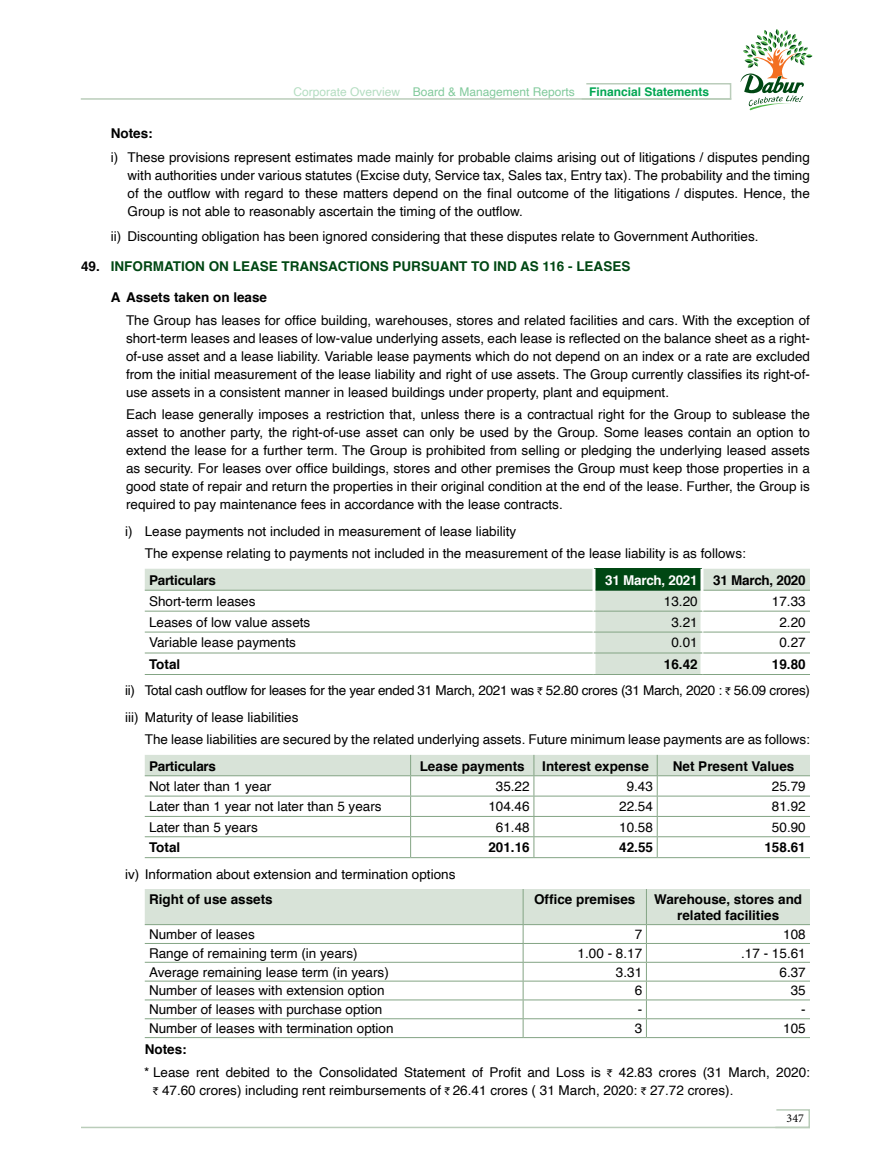
<style>
.page{position:relative;width:891px;height:1161px;background:#fff}
.page>*{position:absolute;margin:0;border:0;box-sizing:border-box;transform-origin:0 0}
.t1{font:13.5px/18px "Helvetica";color:#000;text-align:justify}
.t2{font:700 13.5px/16.2px "Helvetica";color:#000;text-align:center}
.t3{font:13.5px/26.4px "Helvetica";letter-spacing:-.02em;color:#000}
.t4{font:700 13.5px "Helvetica";color:#004713}
.t5{font:700 13.5px "Helvetica";letter-spacing:-.02em;color:#fff}
.t6{font:700 13.5px "Helvetica";letter-spacing:-.02em;color:#000}
.t7{font:12px "Helvetica";color:#82ca9c}
.t8{font:12px "Minion Pro";color:#000}
.s1{color:#b4ddc1}
.s2{font-weight:700;color:#00a651}
.s3{color:#000}
.s4{font-weight:700}
.s5{font-family:"Rupee Foradian";font-size:10.5px}
</style>
<div class="page">
<svg style="left:741px;top:29px;width:71px;height:81px"></svg>
<hr style="left:81px;top:98px;width:650px;height:2px;background:#bacdba">
<svg style="left:580px;top:83px;width:152px;height:17px"></svg>
<hr style="left:81px;top:1127px;width:729px;height:1px;background:#bacdba">
<svg style="left:774px;top:1109px;width:36px;height:20px"></svg>
<svg style="left:145px;top:569px;width:665px;height:105px"></svg>
<div style="left:594px;top:569px;width:108px;height:21px;background:#004713"></div>
<hr style="left:145px;top:611px;width:449px;height:1px;background:#83a484">
<hr style="left:702px;top:611px;width:108px;height:1px;background:#83a484">
<hr style="left:145px;top:632px;width:449px;height:1px;background:#83a484">
<hr style="left:702px;top:632px;width:108px;height:1px;background:#83a484">
<hr style="left:145px;top:653px;width:449px;height:1px;background:#83a484">
<hr style="left:702px;top:653px;width:108px;height:1px;background:#83a484">
<hr style="left:145px;top:674px;width:449px;height:1px;background:#83a484">
<hr style="left:702px;top:674px;width:108px;height:1px;background:#83a484">
<svg style="left:592px;top:569px;width:4px;height:21px"></svg>
<svg style="left:700px;top:569px;width:4px;height:21px"></svg>
<svg style="left:592px;top:590px;width:4px;height:21px"></svg>
<svg style="left:700px;top:590px;width:4px;height:21px"></svg>
<svg style="left:592px;top:612px;width:4px;height:20px"></svg>
<svg style="left:700px;top:612px;width:4px;height:20px"></svg>
<svg style="left:592px;top:632px;width:4px;height:21px"></svg>
<svg style="left:700px;top:632px;width:4px;height:21px"></svg>
<svg style="left:592px;top:653px;width:4px;height:21px"></svg>
<svg style="left:700px;top:653px;width:4px;height:21px"></svg>
<hr style="left:596px;top:590px;width:104px;height:1px;background:#004713">
<hr style="left:594px;top:611px;width:108px;height:1px;background:#83a484">
<hr style="left:594px;top:632px;width:108px;height:1px;background:#83a484">
<hr style="left:594px;top:653px;width:108px;height:1px;background:#83a484">
<hr style="left:594px;top:674px;width:108px;height:1px;background:#83a484">
<hr style="left:145px;top:590px;width:447px;height:1px;background:#83a484">
<hr style="left:704px;top:590px;width:106px;height:1px;background:#83a484">
<svg style="left:145px;top:755px;width:665px;height:102px"></svg>
<hr style="left:145px;top:857px;width:266px;height:1px;background:#83a484">
<hr style="left:411px;top:857px;width:123px;height:1px;background:#83a484">
<hr style="left:534px;top:857px;width:123px;height:1px;background:#83a484">
<hr style="left:657px;top:857px;width:153px;height:1px;background:#83a484">
<svg style="left:145px;top:889px;width:665px;height:148px"></svg>
<hr style="left:145px;top:1037px;width:378px;height:1px;background:#83a484">
<hr style="left:523px;top:1037px;width:123px;height:1px;background:#83a484">
<hr style="left:646px;top:1037px;width:164px;height:1px;background:#83a484">
<p class="t7" style="left:293px;top:82px;width:417px"><span class="s1">Corporate Overview</span> Board &amp; Management Reports <span class="s2">Financial Statements</span></p>
<p class="t2" style="left:111px;top:125px;width:43px">Notes:</p>
<p class="t1" style="left:128px;top:149px;width:684px;text-indent:-17px">i) These provisions represent estimates made mainly for probable claims arising out of litigations / disputes pending with authorities under various statutes (Excise duty, Service tax, Sales tax, Entry tax). The probability and the timing of the outflow with regard to these matters depend on the final outcome of the litigations / disputes. Hence, the Group is not able to reasonably ascertain the timing of the outflow.</p>
<p class="t1" style="left:111px;top:227px;width:649px">ii) Discounting obligation has been ignored considering that these disputes relate to Government Authorities.</p>
<p class="t4" style="left:81px;top:256px;width:44px"><span class="s3">49.</span> Information</p>
<p class="t4" style="left:209px;top:256px;width:34px">on lease</p>
<p class="t4" style="left:282px;top:256px;width:10px">transactions</p>
<p class="t4" style="left:393px;top:256px;width:11px">pursuant</p>
<p class="t4" style="left:471px;top:256px;width:124px">to Ind AS 116 - Leases</p>
<p class="t2" style="left:111px;top:290px;width:158px">A Assets taken on lease</p>
<p class="t1" style="left:126px;top:311px;width:685px">The Group has leases for office building, warehouses, stores and related facilities and cars. With the exception of short-term leases and leases of low-value underlying assets, each lease is reflected on the balance sheet as a right&shy;of-use asset and a lease liability. Variable lease payments which do not depend on an index or a rate are excluded from the initial measurement of the lease liability and right of use assets. The Group currently classifies its right-of&shy;use assets in a consistent manner in leased buildings under property, plant and equipment.</p>
<p class="t1" style="left:126px;top:406px;width:686px">Each lease generally imposes a restriction that, unless there is a contractual right for the Group to sublease the asset to another party, the right-of-use asset can only be used by the Group. Some leases contain an option to extend the lease for a further term. The Group is prohibited from selling or pledging the underlying leased assets as security. For leases over office buildings, stores and other premises the Group must keep those properties in a good state of repair and return the properties in their original condition at the end of the lease. Further, the Group is required to pay maintenance fees in accordance with the lease contracts.</p>
<p class="t1" style="left:145px;top:520px;width:603px;line-height:22.5px;text-indent:-20px">i) Lease payments not included in measurement of lease liability<br>The expense relating to payments not included in the measurement of the lease liability is as follows:</p>
<p class="t6" style="left:149px;top:569px;width:69px">Particulars</p>
<p class="t5" style="left:605px;top:569px;width:202px">31 March, 2021 <span class="s3">31 March, 2020</span></p>
<p class="t1" style="left:149px;top:592px;width:108px">Short-term leases</p>
<p class="t1" style="left:664px;top:592px;width:35px">13.20</p>
<p class="t1" style="left:772px;top:592px;width:35px">17.33</p>
<p class="t1" style="left:149px;top:613px;width:163px">Leases of low value assets</p>
<p class="t1" style="left:671px;top:613px;width:28px">3.21</p>
<p class="t1" style="left:779px;top:613px;width:28px">2.20</p>
<p class="t1" style="left:149px;top:634px;width:148px">Variable lease payments</p>
<p class="t1" style="left:671px;top:634px;width:28px">0.01</p>
<p class="t1" style="left:779px;top:634px;width:28px">0.27</p>
<p class="t2" style="left:149px;top:656px;width:33px">Total</p>
<p class="t2" style="left:664px;top:656px;width:35px">16.42</p>
<p class="t3" style="left:125px;top:651px;width:686px;text-indent:647px"><span class="s4">19.80 </span>ii) Total cash outflow for leases for the year ended 31 March, 2021 was <span class="s5">`</span> 52.80 crores (31 March, 2020 : <span class="s5">`</span> 56.09 crores) iii) Maturity of lease liabilities</p>
<p class="t1" style="left:145px;top:731px;width:667px">The lease liabilities are secured by the related underlying assets. Future minimum lease payments are as follows:</p>
<p class="t6" style="left:149px;top:755px;width:69px">Particulars</p>
<p class="t2" style="left:420px;top:758px;width:107px">Lease payments</p>
<p class="t2" style="left:542px;top:758px;width:108px">Interest expense</p>
<p class="t2" style="left:673px;top:758px;width:123px">Net Present Values</p>
<p class="t1" style="left:149px;top:778px;width:124px">Not later than 1 year</p>
<p class="t1" style="left:496px;top:778px;width:35px">35.22</p>
<p class="t1" style="left:627px;top:778px;width:28px">9.43</p>
<p class="t1" style="left:772px;top:778px;width:35px">25.79</p>
<p class="t1" style="left:149px;top:798px;width:234px">Later than 1 year not later than 5 years</p>
<p class="t1" style="left:488px;top:798px;width:43px">104.46</p>
<p class="t1" style="left:619px;top:798px;width:35px">22.54</p>
<p class="t1" style="left:772px;top:798px;width:35px">81.92</p>
<p class="t1" style="left:149px;top:818px;width:110px">Later than 5 years</p>
<p class="t1" style="left:496px;top:818px;width:35px">61.48</p>
<p class="t1" style="left:619px;top:818px;width:35px">10.58</p>
<p class="t1" style="left:772px;top:818px;width:35px">50.90</p>
<p class="t2" style="left:149px;top:840px;width:33px">Total</p>
<p class="t2" style="left:488px;top:840px;width:43px">201.16</p>
<p class="t2" style="left:619px;top:840px;width:35px">42.55</p>
<p class="t2" style="left:764px;top:840px;width:43px">158.61</p>
<p class="t1" style="left:125px;top:865px;width:332px">iv) Information about extension and termination options</p>
<p class="t2" style="left:149px;top:891px;width:125px">Right of use assets</p>
<p class="t2" style="left:534px;top:891px;width:103px">Office premises</p>
<p class="t2" style="left:654px;top:891px;width:150px">Warehouse, stores and related facilities</p>
<p class="t1" style="left:149px;top:926px;width:107px">Number of leases</p>
<p class="t1" style="left:635px;top:926px;width:9px">7</p>
<p class="t1" style="left:783px;top:926px;width:24px">108</p>
<p class="t1" style="left:149px;top:944px;width:210px">Range of remaining term (in years)</p>
<p class="t1" style="left:578px;top:944px;width:66px">1.00 - 8.17</p>
<p class="t1" style="left:741px;top:944px;width:66px">.17 - 15.61</p>
<p class="t1" style="left:149px;top:963px;width:241px">Average remaining lease term (in years)</p>
<p class="t1" style="left:616px;top:963px;width:28px">3.31</p>
<p class="t1" style="left:779px;top:963px;width:28px">6.37</p>
<p class="t1" style="left:149px;top:982px;width:237px">Number of leases with extension option</p>
<p class="t1" style="left:635px;top:982px;width:9px">6</p>
<p class="t1" style="left:791px;top:982px;width:17px">35</p>
<p class="t1" style="left:149px;top:1001px;width:235px">Number of leases with purchase option</p>
<p class="t1" style="left:638px;top:1001px;width:6px">-</p>
<p class="t1" style="left:801px;top:1001px;width:6px">-</p>
<p class="t1" style="left:149px;top:1020px;width:246px">Number of leases with termination option</p>
<p class="t1" style="left:635px;top:1020px;width:9px">3</p>
<p class="t1" style="left:783px;top:1020px;width:24px">105</p>
<p class="t1" style="left:144px;top:1039px;width:667px;line-height:22.5px"><span class="s4">Notes:<br></span>* Lease rent debited to the Consolidated Statement of Profit and Loss is <span class="s5">`</span> 42.83 crores (31 March, 2020:</p>
<p class="t1" style="left:153px;top:1082px;width:582px"><span class="s5">`</span> 47.60 crores) including rent reimbursements of <span class="s5">`</span> 26.41 crores ( 31 March, 2020: <span class="s5">`</span> 27.72 crores).</p>
<p class="t8" style="left:787px;top:1110px;width:19px">347</p>
</div>
